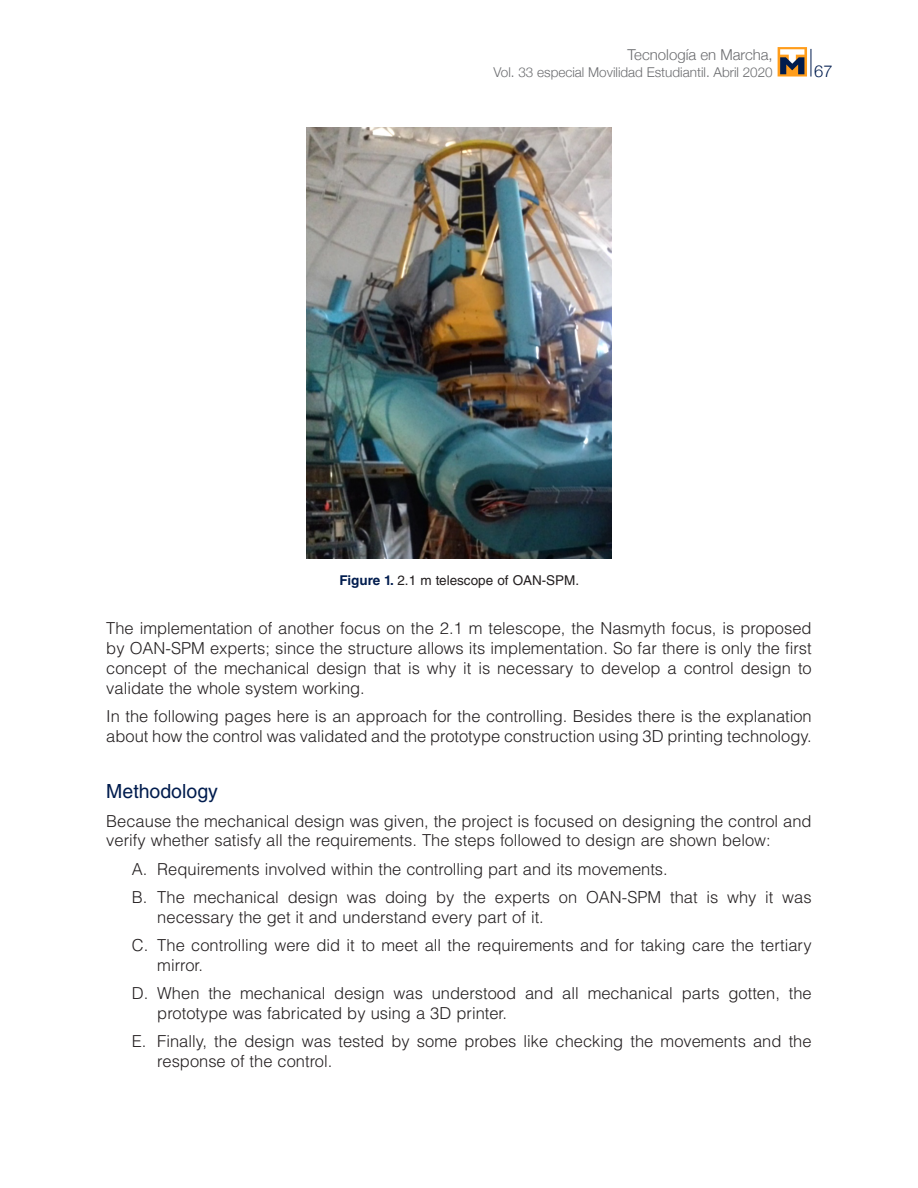
<style>
.page{position:relative;width:918px;height:1188px;background:#fff}
.page>*{position:absolute;margin:0;border:0;box-sizing:border-box;transform-origin:0 0}
._7subtitulo{font:19.5px "Helvetica LT Std";color:#001c4e}
._6texto{font:300 16.5px/19.8px "Helvetica LT Std";color:#231f20}
._6texto_SIN_viñetas{font:300 16.5px/19.8px "Helvetica LT Std";color:#231f20}
.t1{font:300 16.5px "Helvetica Neue";color:#001c4e}
.t2{font:300 15px "Helvetica Neue";color:#6c6d70}
.t3{font:300 13.5px "Helvetica Neue";color:#6c6d70}
.titulofiguras{font:13.5px "Helvetica LT Std";color:#231f20}
.s1{font-weight:700;color:#001c4e}
</style>
<div class="page">
<svg style="left:811px;top:49px;width:1px;height:28px"></svg>
<svg style="left:778px;top:47px;width:29px;height:30px"></svg>
<svg style="left:780px;top:49px;width:24px;height:25px"></svg>
<img style="left:306px;top:128px;width:306px;height:430px">
<p class="t2" style="left:628px;top:43px;width:147px">Tecnología en Marcha,</p>
<p class="t3" style="left:494px;top:61px;width:281px">Vol. 33 especial Movilidad Estudiantil. Abril 2020</p>
<p class="t1" style="left:814px;top:57px;width:20px">67</p>
<p class="titulofiguras" style="left:340px;top:572px;width:241px"><span class="s1">Figure 1.</span> 2.1 m telescope of OAN-SPM.</p>
<p class="_6texto" style="left:106px;top:618px;width:707px;text-align:justify">The implementation of another focus on the 2.1 m telescope, the Nasmyth focus, is proposed by OAN-SPM experts; since the structure allows its implementation. So far there is only the first concept of the mechanical design that is why it is necessary to develop a control design to validate the whole system working.</p>
<p class="_6texto" style="left:106px;top:706px;width:707px">In the following pages here is an approach for the controlling. Besides there is the explanation about how the control was validated and the prototype construction using 3D printing technology.</p>
<p class="_7subtitulo" style="left:106px;top:780px;width:113px">Methodology</p>
<p class="_6texto" style="left:106px;top:811px;width:707px">Because the mechanical design was given, the project is focused on designing the control and verify whether satisfy all the requirements. The steps followed to design are shown below:</p>
<p class="_6texto_SIN_viñetas" style="left:132px;top:859px;width:537px">A. Requirements involved within the controlling part and its movements.</p>
<p class="_6texto_SIN_viñetas" style="left:157px;top:887px;width:656px;text-indent:-26px">B. The mechanical design was doing by the experts on OAN-SPM that is why it was necessary the get it and understand every part of it.</p>
<p class="_6texto_SIN_viñetas" style="left:157px;top:935px;width:656px;text-indent:-26px">C. The controlling were did it to meet all the requirements and for taking care the tertiary mirror.</p>
<p class="_6texto_SIN_viñetas" style="left:157px;top:983px;width:656px;text-indent:-26px">D. When the mechanical design was understood and all mechanical parts gotten, the prototype was fabricated by using a 3D printer.</p>
<p class="_6texto_SIN_viñetas" style="left:157px;top:1031px;width:656px;text-indent:-26px">E. Finally, the design was tested by some probes like checking the movements and the response of the control.</p>
</div>
